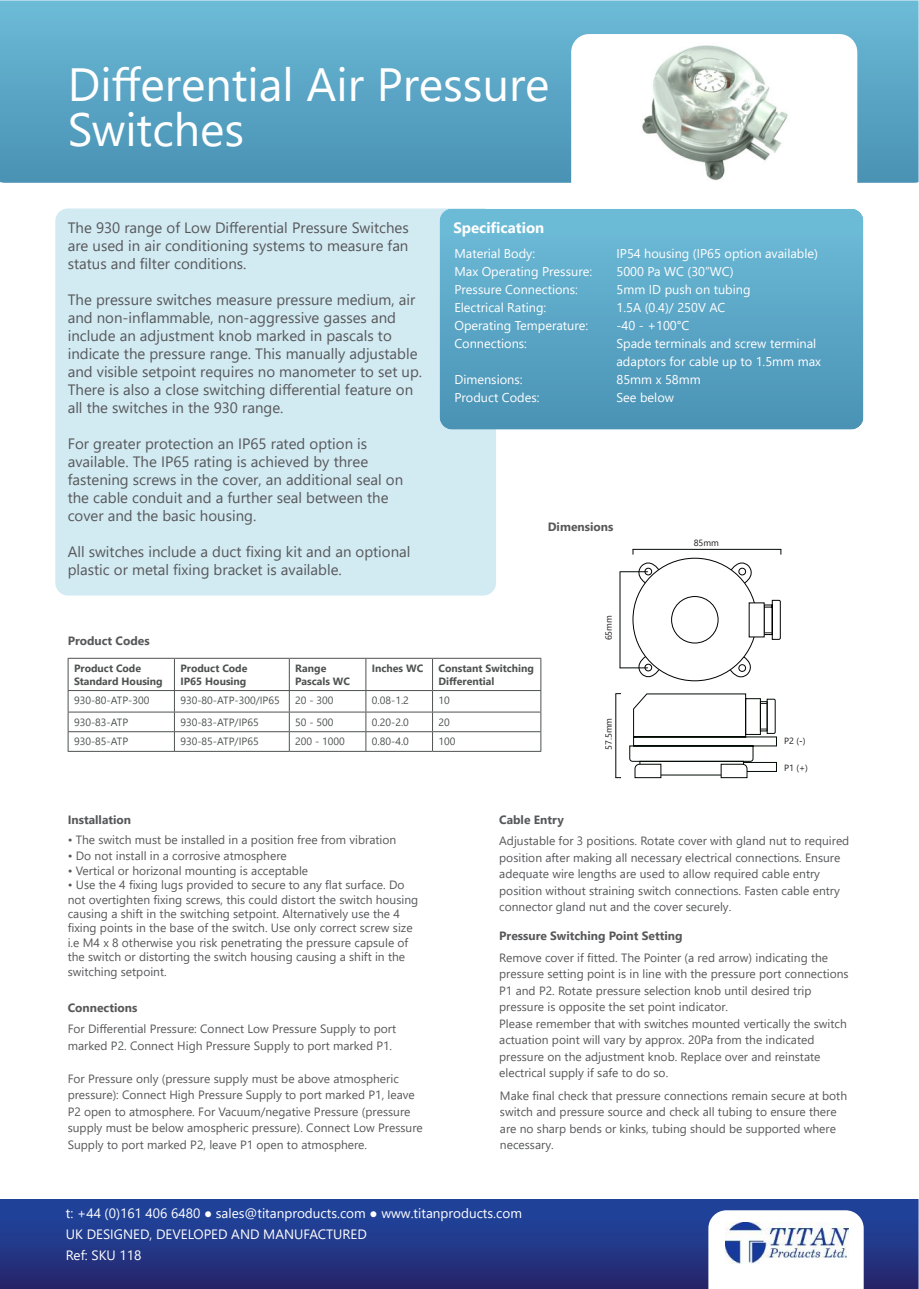
<style>
.page{position:relative;width:919px;height:1289px;background:#fff}
.page>*{position:absolute;margin:0;border:0;box-sizing:border-box;transform-origin:0 0}
.t1{font:46.5px/45px "Segoe UI";color:#fff}
.t2{font:15px/18px "Segoe UI";color:#57585a}
.t3{font:700 15px "Segoe UI";color:#fff}
.t4{font:13.5px/21px "Segoe UI";color:#fff}
.t5{font:12.75px/18px "Segoe UI";color:#fff}
.t6{font:12px/16.5px "Segoe UI";color:#57585a}
.t7{font:700 12px "Segoe UI";color:#57585a}
.t8{font:10.5px "Segoe UI";color:#4f5252}
.t9{font:700 10.5px/12.6px "Segoe UI";color:#4f5252}
.t10{font:9px "Segoe UI";color:#221f1f}
.s1{font-weight:600}
</style>
<div class="page">
<div style="left:55px;top:208px;width:441px;height:387px;background:#d2eaf2;border-radius:13px"></div>
<img style="left:0;top:0;width:918px;height:183px">
<img style="left:0;top:1199px;width:918px;height:89px">
<svg style="left:708px;top:1210px;width:155px;height:78px"></svg>
<img style="left:725px;top:1222px;width:123px;height:41px">
<div style="left:571px;top:34px;width:286px;height:174px;background:#fff;border-radius:18px"></div>
<img style="left:439px;top:209px;width:424px;height:220px">
<hr style="left:68px;top:658px;width:106px;height:1px;background:#4f5252">
<hr style="left:68px;top:658px;width:1px;height:32px;background:#4f5252">
<hr style="left:174px;top:658px;width:115px;height:1px;background:#4f5252">
<hr style="left:174px;top:658px;width:1px;height:32px;background:#4f5252">
<hr style="left:289px;top:658px;width:77px;height:1px;background:#4f5252">
<hr style="left:289px;top:658px;width:1px;height:32px;background:#4f5252">
<hr style="left:366px;top:658px;width:66px;height:1px;background:#4f5252">
<hr style="left:365px;top:658px;width:1px;height:32px;background:#4f5252">
<hr style="left:432px;top:658px;width:109px;height:1px;background:#4f5252">
<hr style="left:432px;top:658px;width:1px;height:32px;background:#4f5252">
<hr style="left:540px;top:658px;width:1px;height:32px;background:#4f5252">
<hr style="left:68px;top:690px;width:107px;height:1px;background:#4f5252">
<hr style="left:289px;top:690px;width:77px;height:1px;background:#4f5252">
<hr style="left:366px;top:690px;width:66px;height:1px;background:#4f5252">
<hr style="left:432px;top:690px;width:109px;height:1px;background:#4f5252">
<hr style="left:68px;top:711px;width:106px;height:1px;background:#4f5252">
<hr style="left:290px;top:711px;width:76px;height:1px;background:#4f5252">
<hr style="left:366px;top:711px;width:66px;height:1px;background:#4f5252">
<hr style="left:432px;top:711px;width:109px;height:1px;background:#4f5252">
<hr style="left:68px;top:731px;width:106px;height:1px;background:#4f5252">
<svg style="left:68px;top:691px;width:1px;height:60px"></svg>
<hr style="left:290px;top:731px;width:76px;height:1px;background:#4f5252">
<hr style="left:366px;top:731px;width:66px;height:1px;background:#4f5252">
<svg style="left:365px;top:691px;width:1px;height:60px"></svg>
<hr style="left:432px;top:731px;width:109px;height:1px;background:#4f5252">
<svg style="left:432px;top:691px;width:1px;height:60px"></svg>
<svg style="left:540px;top:691px;width:1px;height:60px"></svg>
<hr style="left:68px;top:751px;width:106px;height:1px;background:#4f5252">
<hr style="left:290px;top:751px;width:76px;height:1px;background:#4f5252">
<hr style="left:366px;top:751px;width:66px;height:1px;background:#4f5252">
<hr style="left:432px;top:751px;width:109px;height:1px;background:#4f5252">
<hr style="left:174px;top:690px;width:116px;height:1px;background:#4f5252">
<hr style="left:174px;top:711px;width:116px;height:1px;background:#4f5252">
<hr style="left:174px;top:731px;width:116px;height:1px;background:#4f5252">
<svg style="left:174px;top:691px;width:1px;height:60px"></svg>
<svg style="left:289px;top:691px;width:1px;height:60px"></svg>
<hr style="left:174px;top:751px;width:116px;height:1px;background:#4f5252">
<img style="left:642px;top:45px;width:146px;height:136px">
<hr style="left:615px;top:693px;width:1px;height:85px;background:#000a03">
<hr style="left:632px;top:549px;width:149px;height:1px;background:#000a03">
<svg style="left:619px;top:549px;width:137px;height:133px"></svg>
<svg style="left:629px;top:693px;width:148px;height:85px"></svg>
<svg style="left:763px;top:599px;width:17px;height:41px"></svg>
<h1 class="t1" style="left:68px;top:58px;width:483px">Differential Air Pressure<br>Switches</h1>
<p class="t2" style="left:68px;top:217px;width:342px;text-align:justify">The 930 range of Low Differential Pressure Switches are used in air conditioning systems to measure fan status and filter conditions.</p>
<p class="t2" style="left:68px;top:289px;width:356px">The pressure switches measure pressure medium, air and non-inflammable, non-aggressive gasses and include an adjustment knob marked in pascals to indicate the pressure range. This manually adjustable and visible setpoint requires no manometer to set up.<br>There is also a close switching differential feature on all the switches in the 930 range.</p>
<p class="t2" style="left:68px;top:433px;width:337px">For greater protection an IP65 rated option is available. The IP65 rating is achieved by three fastening screws in the cover, an additional seal on the cable conduit and a further seal between the cover and the basic housing.</p>
<p class="t2" style="left:68px;top:541px;width:344px">All switches include a duct fixing kit and an optional plastic or metal fixing bracket is available.</p>
<p class="t7" style="left:68px;top:629px;width:83px">Product Codes</p>
<p class="t3" style="left:453px;top:213px;width:92px">Specification</p>
<p class="t5" style="left:454px;top:243px;width:82px">Material Body:</p>
<p class="t5" style="left:616px;top:243px;width:203px">IP54 housing (IP65 option available)</p>
<p class="t5" style="left:454px;top:261px;width:139px">Max Operating Pressure:</p>
<p class="t5" style="left:616px;top:261px;width:119px">5000 Pa WC (30”WC)</p>
<p class="t5" style="left:454px;top:279px;width:125px">Pressure Connections:</p>
<p class="t5" style="left:616px;top:279px;width:136px">5mm ID push on tubing</p>
<p class="t5" style="left:454px;top:297px;width:93px">Electrical Rating:</p>
<p class="t5" style="left:616px;top:297px;width:110px">1.5A (0.4)/ 250V AC</p>
<p class="t5" style="left:454px;top:315px;width:135px">Operating Temperature:</p>
<p class="t5" style="left:616px;top:315px;width:74px">-40 - +100°C</p>
<p class="t5" style="left:454px;top:333px;width:74px">Connections:</p>
<p class="t5" style="left:616px;top:333px;width:206px">Spade terminals and screw terminal adaptors for cable up to 1.5mm max</p>
<p class="t5" style="left:454px;top:369px;width:70px">Dimensions:</p>
<p class="t5" style="left:616px;top:369px;width:86px">85mm x 58mm</p>
<p class="t5" style="left:454px;top:387px;width:87px">Product Codes:</p>
<p class="t5" style="left:616px;top:387px;width:59px">See below</p>
<p class="t7" style="left:547px;top:515px;width:67px">Dimensions</p>
<p class="t10" style="left:600px;top:640px;width:27px;rotate:-90deg">65mm</p>
<p class="t10" style="left:693px;top:534px;width:27px">85mm</p>
<p class="t9" style="left:74px;top:661px;width:90px">Product Code<br>Standard Housing</p>
<p class="t9" style="left:180px;top:661px;width:69px">Product Code<br>IP65 Housing</p>
<p class="t9" style="left:295px;top:661px;width:56px">Range<br>Pascals WC</p>
<p class="t9" style="left:372px;top:661px;width:53px">Inches WC</p>
<p class="t9" style="left:438px;top:661px;width:97px">Constant Switching<br>Differential</p>
<p class="t8" style="left:74px;top:690px;width:77px">930-80-ATP-300</p>
<p class="t8" style="left:180px;top:690px;width:101px">930-80-ATP-300/IP65</p>
<p class="t8" style="left:295px;top:690px;width:40px">20 - 300</p>
<p class="t8" style="left:372px;top:690px;width:39px">0.08-1.2</p>
<p class="t8" style="left:438px;top:690px;width:13px">10</p>
<p class="t8" style="left:74px;top:712px;width:56px">930-83-ATP</p>
<p class="t8" style="left:180px;top:712px;width:80px">930-83-ATP/IP65</p>
<p class="t8" style="left:295px;top:712px;width:40px">50 - 500</p>
<p class="t8" style="left:372px;top:712px;width:39px">0.20-2.0</p>
<p class="t8" style="left:438px;top:712px;width:13px">20</p>
<p class="t8" style="left:74px;top:731px;width:56px">930-85-ATP</p>
<p class="t8" style="left:180px;top:731px;width:80px">930-85-ATP/IP65</p>
<p class="t8" style="left:295px;top:731px;width:51px">200 - 1000</p>
<p class="t8" style="left:372px;top:731px;width:39px">0.80-4.0</p>
<p class="t8" style="left:438px;top:731px;width:18px">100</p>
<p class="t7" style="left:68px;top:808px;width:65px">Installation</p>
<p class="t7" style="left:499px;top:808px;width:66px">Cable Entry</p>
<p class="t10" style="left:600px;top:749px;width:34px;rotate:-90deg">57.5mm</p>
<p class="t10" style="left:784px;top:732px;width:23px">P2 (<span class="s1">-</span>)</p>
<p class="t10" style="left:784px;top:759px;width:25px">P1 (+)</p>
<p class="t6" style="left:68px;top:830px;width:330px">• The switch must be installed in a position free from vibration</p>
<p class="t6" style="left:68px;top:846px;width:220px">• Do not install in a corrosive atmosphere</p>
<p class="t6" style="left:68px;top:861px;width:242px">• Vertical or horizonal mounting is acceptable</p>
<p class="t6" style="left:68px;top:876px;width:352px;line-height:14.4px">• Use the 4 fixing lugs provided to secure to any flat surface. Do not overtighten fixing screws, this could distort the switch housing causing a shift in the switching setpoint. Alternatively use the 4 fixing points in the base of the switch. Use only correct screw size i.e M4 x 8 otherwise you risk penetrating the pressure capsule of the switch or distorting the switch housing causing a shift in the switching setpoint.</p>
<p class="t7" style="left:68px;top:996px;width:71px">Connections</p>
<p class="t6" style="left:68px;top:1019px;width:330px">For Differential Pressure: Connect Low Pressure Supply to port marked P2. Connect High Pressure Supply to port marked P1.</p>
<p class="t6" style="left:68px;top:1069px;width:356px">For Pressure only (pressure supply must be above atmospheric pressure): Connect High Pressure Supply to port marked P1, leave P2 open to atmosphere. For Vacuum/negative Pressure (pressure supply must be below amospheric pressure). Connect Low Pressure Supply to port marked P2, leave P1 open to atmosphere.</p>
<p class="t6" style="left:499px;top:831px;width:351px">Adjustable for 3 positions. Rotate cover with gland nut to required position after making all necessary electrical connections. Ensure adequate wire lengths are used to allow required cable entry position without straining switch connections. Fasten cable entry connector gland nut and the cover securely.</p>
<p class="t6" style="left:499px;top:948px;width:351px">Remove cover if fitted. The Pointer (a red arrow) indicating the pressure setting point is in line with the pressure port connections P1 and P2. Rotate pressure selection knob until desired trip pressure is opposite the set point indicator.<br>Please remember that with switches mounted vertically the switch actuation point will vary by approx. 20Pa from the indicated pressure on the adjustment knob. Replace over and reinstate electrical supply if safe to do so.</p>
<p class="t6" style="left:500px;top:1086px;width:348px">Make final check that pressure connections remain secure at both switch and pressure source and check all tubing to ensure there are no sharp bends or kinks, tubing should be supported where necessary.</p>
<p class="t7" style="left:499px;top:924px;width:185px">Pressure Switching Point Setting</p>
<p class="t4" style="left:66px;top:1201px;width:457px">t: +44 (0)161 406 6480 ● sales@titanproducts.com ● www.titanproducts.com<br>UK DESIGNED, DEVELOPED AND MANUFACTURED<br>Ref: SKU 118</p>
</div>
